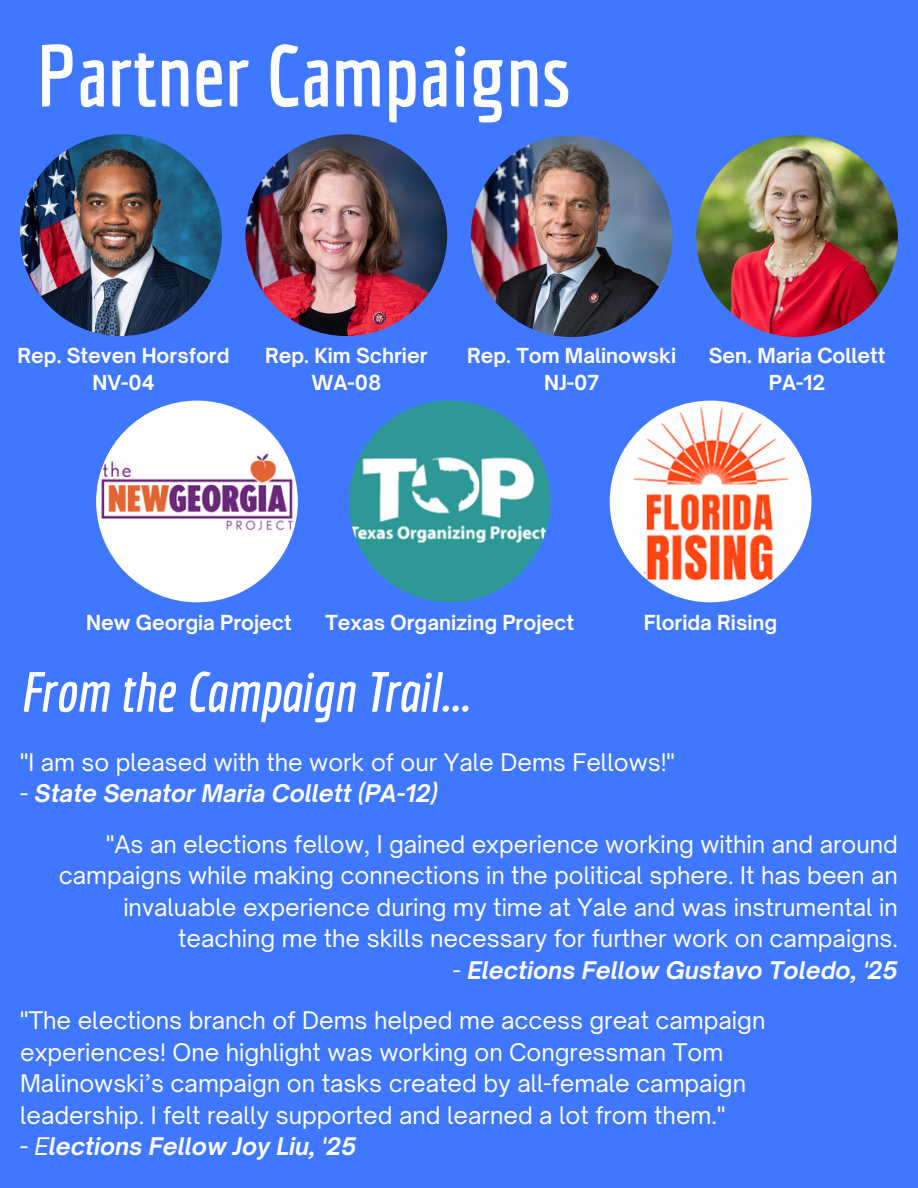
<style>
.page{position:relative;width:918px;height:1188px;background:#3f77ff}
.page>*{position:absolute;margin:0;border:0;box-sizing:border-box;transform-origin:0 0}
.t1{font:700 85.35px "Economica";color:#fff}
.t2{font:italic 700 55.35px "Economica";color:#fff}
.t3{font:23.25px/31.5px "Open Sauce One";color:#fff}
.t4{font:italic 700 23.25px "Open Sauce One";color:#fff}
.t5{font:700 19.8px/27px "Open Sauce One";color:#fff;text-align:center}
.s1{font-weight:400;font-style:normal}
.s2{font-weight:700;font-style:italic}
.s3{font-weight:400}
</style>
<div class="page">
<img style="left:20px;top:134px;width:202px;height:202px;border-radius:50%">
<img style="left:245px;top:134px;width:202px;height:202px;border-radius:50%">
<img style="left:471px;top:135px;width:202px;height:202px;border-radius:50%">
<img style="left:96px;top:401px;width:202px;height:201px;border-radius:50%">
<img style="left:349px;top:401px;width:202px;height:201px;border-radius:50%">
<img style="left:610px;top:401px;width:201px;height:201px;border-radius:50%">
<img style="left:696px;top:135px;width:202px;height:202px;border-radius:50%">
<h1 class="t1" style="left:37px;top:26px;width:536px">Partner Campaigns</h1>
<p class="t5" style="left:18px;top:342px;width:213px">Rep. Steven Horsford<br>NV-04</p>
<p class="t5" style="left:265px;top:342px;width:164px">Rep. Kim Schrier<br>WA-08</p>
<p class="t5" style="left:467px;top:342px;width:211px">Rep. Tom Malinowski<br>NJ-07</p>
<p class="t5" style="left:709px;top:342px;width:178px">Sen. Maria Collett<br>PA-12</p>
<p class="t5" style="left:86px;top:609px;width:207px">New Georgia Project</p>
<p class="t5" style="left:325px;top:609px;width:250px">Texas Organizing Project</p>
<p class="t5" style="left:644px;top:609px;width:135px">Florida Rising</p>
<h2 class="t2" style="left:20px;top:659px;width:451px">From the Campaign Trail...</h2>
<p class="t3" style="left:20px;top:746px;width:656px">"I am so pleased with the work of our Yale Dems Fellows!"</p>
<p class="t4" style="left:20px;top:779px;width:419px"><span class="s1">-</span> State Senator Maria Collett (PA-12)</p>
<p class="t3" style="left:59px;top:828px;width:840px;text-align:right">"As an elections fellow, I gained experience working within and around campaigns while making connections in the political sphere. It has been an invaluable experience during my time at Yale and was instrumental in teaching me the skills necessary for further work on campaigns.</p>
<p class="t3" style="left:20px;top:945px;width:879px;line-height:50.4px;text-indent:433px">- <span class="s2">Elections Fellow Gustavo Toledo, '25 </span>"The elections branch of Dems helped me access great campaign</p>
<p class="t3" style="left:20px;top:1036px;width:728px">experiences! One highlight was working on Congressman Tom<br>Malinowski’s campaign on tasks created by all-female campaign leadership. I felt really supported and learned a lot from them."</p>
<p class="t4" style="left:20px;top:1132px;width:338px"><span class="s1">-</span> <span class="s3">E</span>lections Fellow Joy Liu, '25</p>
</div>
